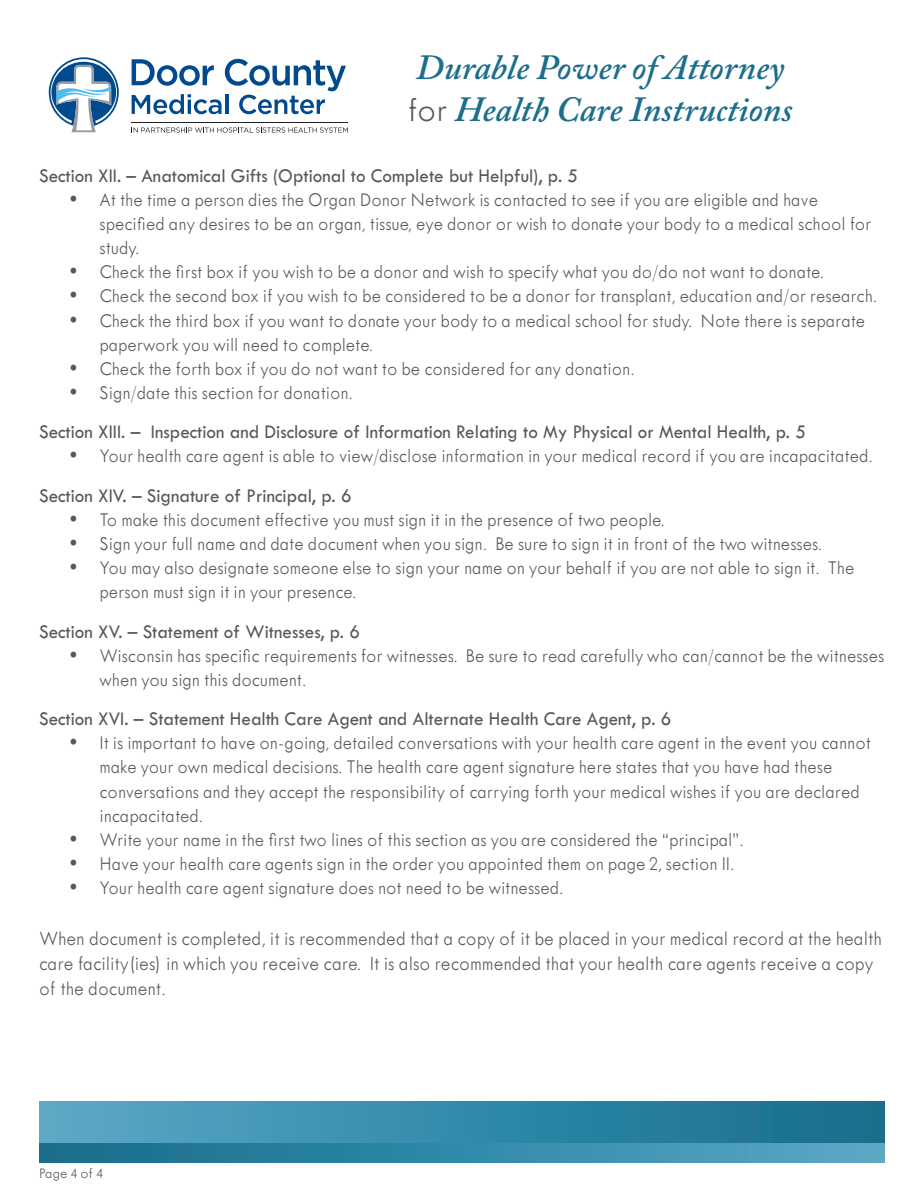
<style>
.page{position:relative;width:918px;height:1188px;background:#fff}
.page>*{position:absolute;margin:0;border:0;box-sizing:border-box;transform-origin:0 0}
.t1{font:italic 600 35.25px/42.3px "Adobe Caslon Pro";color:#1c6e8b}
.t2{font:21px/25.2px "Twentieth Century Light PL";color:#57585a;scale:.95 1}
.t3{font:20.1px/24.2px "Twentieth Century Light PL";color:#57585a;scale:.95 1}
.t4{font:20.1px/39.3px "Twentieth Century Medium PL";color:#57585a;scale:.95 1}
.t5{font:15.15px "Twentieth Century Light PL";color:#57585a}
.s1{font-family:"Twentieth Century Light PL";font-weight:400;font-style:normal;color:#57585a}
.s2{font-family:"Twentieth Century Light PL"}
.s3{font-family:"Twentieth Century Medium PL"}
</style>
<div class="page">
<div style="left:39px;top:1102px;width:845px;height:42px;background:linear-gradient(to right,#59a9c7,#146d8c)"></div>
<div style="left:39px;top:1144px;width:845px;height:18px;background:linear-gradient(to right,#136d8b,#58a8c6)"></div>
<svg style="left:132px;top:58px;width:216px;height:75px"></svg>
<svg style="left:48px;top:57px;width:71px;height:75px"></svg>
<p class="t1" style="left:408px;top:46px;width:387px">Durable Power of Attorney <span class="s1">for</span> Health Care Instructions</p>
<p class="t4" style="left:39px;top:156px;width:569px">Section XII. – Anatomical Gifts (Optional to Complete but Helpful), p. 5</p>
<p class="t3" style="left:100px;top:187px;width:814px;text-indent:-30px">• At the time a person dies the Organ Donor Network is contacted to see if you are eligible and have specified any desires to be an organ, tissue, eye donor or wish to donate your body to a medical school for study.</p>
<p class="t3" style="left:69px;top:260px;width:796px">• Check the first box if you wish to be a donor and wish to specify what you do/do not want to donate.</p>
<p class="t3" style="left:69px;top:284px;width:852px">• Check the second box if you wish to be considered to be a donor for transplant, education and/or research.</p>
<p class="t3" style="left:100px;top:308px;width:808px;text-indent:-30px">• Check the third box if you want to donate your body to a medical school for study. Note there is separate paperwork you will need to complete.</p>
<p class="t3" style="left:69px;top:357px;width:596px">• Check the forth box if you do not want to be considered for any donation.</p>
<p class="t4" style="left:39px;top:373px;width:809px;text-indent:30px">• <span class="s2">Sign/date this section for donation.<br></span>Section XIII. – Inspection and Disclosure of Information Relating to My Physical or Mental Health, p. 5</p>
<p class="t3" style="left:39px;top:436px;width:879px;line-height:39.3px;text-indent:30px">• Your health care agent is able to view/disclose information in your medical record if you are incapacitated.<br><span class="s3">Section XIV. – Signature of Principal, p. 6</span></p>
<p class="t3" style="left:69px;top:507px;width:628px">• To make this document effective you must sign it in the presence of two people.</p>
<p class="t3" style="left:69px;top:532px;width:794px">• Sign your full name and date document when you sign. Be sure to sign it in front of the two witnesses.</p>
<p class="t3" style="left:100px;top:556px;width:796px;text-indent:-30px">• You may also designate someone else to sign your name on your behalf if you are not able to sign it. The person must sign it in your presence.</p>
<p class="t4" style="left:39px;top:612px;width:339px">Section XV. – Statement of Witnesses, p. 6</p>
<p class="t3" style="left:100px;top:643px;width:828px;text-indent:-30px">• Wisconsin has specific requirements for witnesses. Be sure to read carefully who can/cannot be the witnesses when you sign this document.</p>
<p class="t4" style="left:39px;top:699px;width:667px">Section XVI. – Statement Health Care Agent and Alternate Health Care Agent, p. 6</p>
<p class="t3" style="left:99px;top:731px;width:814px;text-indent:-30px">• It is important to have on-going, detailed conversations with your health care agent in the event you cannot make your own medical decisions. The health care agent signature here states that you have had these conversations and they accept the responsibility of carrying forth your medical wishes if you are declared incapacitated.</p>
<p class="t3" style="left:69px;top:827px;width:711px">• Write your name in the first two lines of this section as you are considered the “principal”.</p>
<p class="t3" style="left:69px;top:852px;width:701px">• Have your health care agents sign in the order you appointed them on page 2, section II.</p>
<p class="t3" style="left:69px;top:876px;width:522px">• Your health care agent signature does not need to be witnessed.</p>
<p class="t2" style="left:39px;top:925px;width:889px">When document is completed, it is recommended that a copy of it be placed in your medical record at the health care facility(ies) in which you receive care. It is also recommended that your health care agents receive a copy of the document.</p>
<p class="t5" style="left:39px;top:1165px;width:65px">Page 4 of 4</p>
</div>
